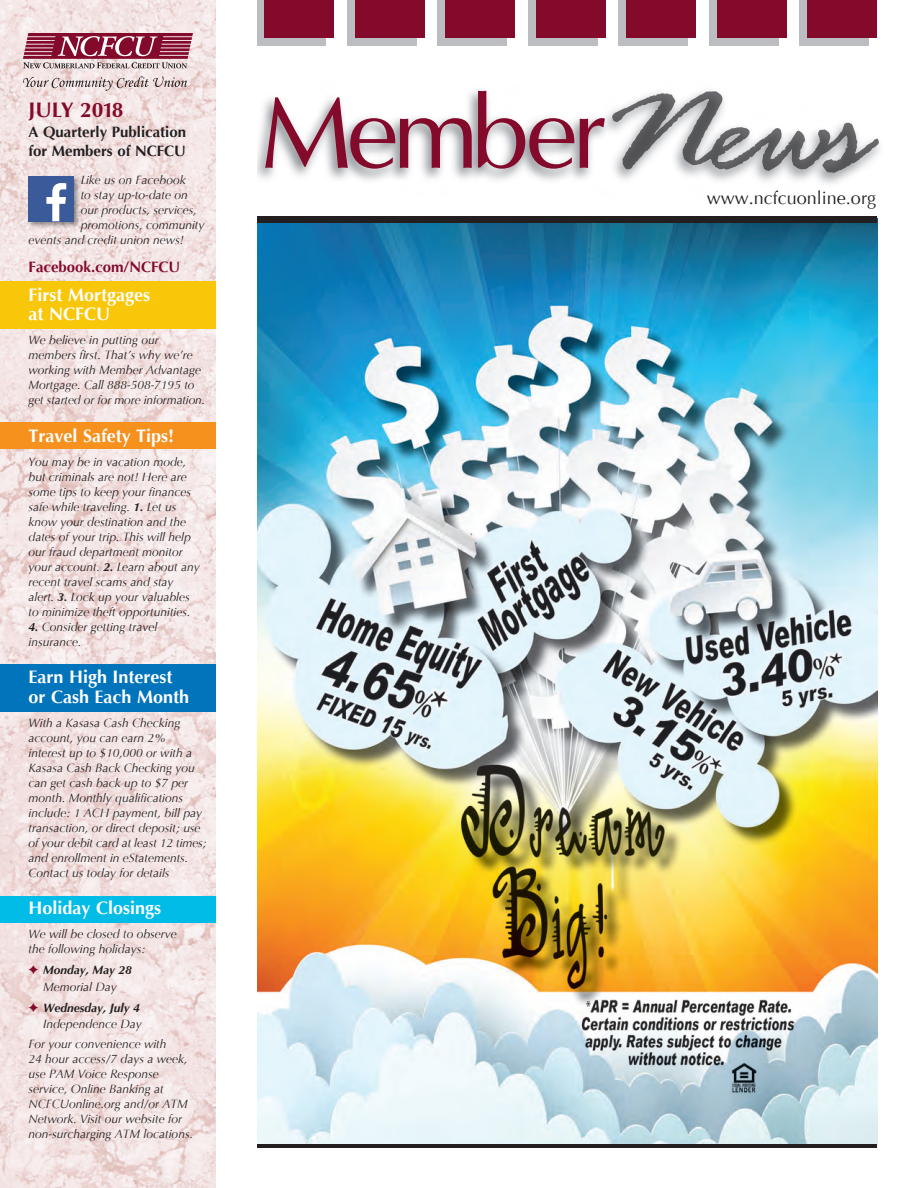
<style>
.page{position:relative;width:918px;height:1188px;background:#fff}
.page>*{position:absolute;margin:0;border:0;box-sizing:border-box;transform-origin:0 0}
.t1{font:700 21px "Optima LT Pro";letter-spacing:-.025em;color:#830a2b}
.sidebar_header{font:700 18px/19.5px "Optima LT Pro";color:#fff}
.t2{font:18px "Optima LT Pro";color:#231f20}
.t3{font:700 15px/19.5px "Optima LT Pro";color:#231f20}
.t4{font:700 15px "Optima LT Pro";color:#830a2b}
.sidebar{font:italic 12px/15px "Optima LT Pro";color:#231f20}
.sidebar-2{font:italic 700 12px/16.5px "Optima LT Pro";color:#231f20}
.s1{font-weight:700}
.s2{font-weight:400}
</style>
<div class="page">
<img style="left:257px;top:223px;width:621px;height:921px">
<img style="left:0;top:0;width:216px;height:1188px">
<hr style="left:256px;top:1144px;width:622px;height:4px;background:#231f20">
<img style="left:257px;top:90px;width:623px;height:94px">
<div style="left:256px;top:0;width:70px;height:46px;background:#bcbdc0"></div>
<div style="left:264px;top:0;width:70px;height:38px;background:#830a2b"></div>
<div style="left:347px;top:0;width:69px;height:46px;background:#bcbdc0"></div>
<div style="left:355px;top:0;width:69px;height:38px;background:#830a2b"></div>
<div style="left:438px;top:0;width:69px;height:46px;background:#bcbdc0"></div>
<div style="left:445px;top:0;width:70px;height:38px;background:#830a2b"></div>
<div style="left:528px;top:0;width:70px;height:46px;background:#bcbdc0"></div>
<div style="left:536px;top:0;width:69px;height:38px;background:#830a2b"></div>
<div style="left:619px;top:0;width:69px;height:46px;background:#bcbdc0"></div>
<div style="left:627px;top:0;width:69px;height:38px;background:#830a2b"></div>
<div style="left:709px;top:0;width:70px;height:46px;background:#bcbdc0"></div>
<div style="left:717px;top:0;width:70px;height:38px;background:#830a2b"></div>
<div style="left:800px;top:0;width:69px;height:46px;background:#bcbdc0"></div>
<div style="left:808px;top:0;width:69px;height:38px;background:#830a2b"></div>
<svg style="left:265px;top:97px;width:207px;height:72px"></svg>
<svg style="left:478px;top:91px;width:127px;height:78px"></svg>
<img style="left:612px;top:91px;width:267px;height:82px">
<div style="left:256px;top:217px;width:622px;height:6px;background:#231f20"></div>
<div style="left:0;top:664px;width:216px;height:47px;background:#0174bc"></div>
<div style="left:0;top:896px;width:216px;height:27px;background:#02bce8"></div>
<svg style="left:23px;top:33px;width:170px;height:35px;background:#aa6274"></svg>
<svg style="left:23px;top:76px;width:164px;height:15px;background:#d1c2c1"></svg>
<div style="left:0;top:282px;width:216px;height:47px;background:#f9c709"></div>
<div style="left:0;top:422px;width:216px;height:27px;background:#f6911e"></div>
<div style="left:26px;top:174px;width:55px;height:56px;background:#231f20;opacity:.5"></div>
<div style="left:28px;top:176px;width:45px;height:45px;background:#3b5a9a"></div>
<svg style="left:46px;top:183px;width:20px;height:38px"></svg>
<svg style="left:29px;top:965px;width:9px;height:10px"></svg>
<svg style="left:29px;top:1003px;width:9px;height:9px"></svg>
<p class="t1" style="left:28px;top:97px;width:97px">JULY 2018</p>
<p class="t3" style="left:28px;top:122px;width:159px">A Quarterly Publication for Members of NCFCU</p>
<p class="sidebar" style="left:81px;top:172px;width:107px">Like us on Facebook</p>
<p class="sidebar" style="left:81px;top:187px;width:109px">to stay up-to-date on</p>
<p class="sidebar" style="left:81px;top:202px;width:118px">our products, services,</p>
<p class="sidebar" style="left:81px;top:217px;width:125px">promotions, community</p>
<p class="sidebar" style="left:28px;top:232px;width:157px">events and credit union news!</p>
<p class="t4" style="left:28px;top:258px;width:153px">Facebook.com/NCFCU</p>
<p class="sidebar_header" style="left:28px;top:285px;width:123px">First Mortgages at NCFCU</p>
<p class="sidebar" style="left:28px;top:333px;width:178px">We believe in putting our members first. That’s why we’re working with Member Advantage<br>Mortgage. Call 888-508-7195 to get started or for more information.</p>
<p class="sidebar_header" style="left:28px;top:426px;width:147px">Travel Safety Tips!</p>
<p class="sidebar" style="left:28px;top:454px;width:173px">You may be in vacation mode, but criminals are not! Here are some tips to keep your finances safe while traveling. <span class="s1">1.</span> Let us know your destination and the dates of your trip. This will help our fraud department monitor your account. <span class="s1">2.</span> Learn about any recent travel scams and stay alert. <span class="s1">3.</span> Lock up your valuables to minimize theft opportunities.</p>
<p class="sidebar" style="left:28px;top:619px;width:130px"><span class="s1">4.</span> Consider getting travel insurance.</p>
<p class="sidebar_header" style="left:28px;top:667px;width:162px">Earn High Interest or Cash Each Month</p>
<p class="sidebar" style="left:28px;top:715px;width:180px">With a Kasasa Cash Checking account, you can earn 2%<br>interest up to $10,000 or with a<br>Kasasa Cash Back Checking you can get cash back up to $7 per month. Monthly qualifications include: 1 ACH payment, bill pay transaction, or direct deposit; use of your debit card at least 12 times; and enrollment in eStatements.<br>Contact us today for details</p>
<p class="sidebar_header" style="left:28px;top:898px;width:134px">Holiday Closings</p>
<p class="sidebar" style="left:28px;top:927px;width:150px">We will be closed to observe the following holidays:</p>
<p class="sidebar-2" style="left:43px;top:962px;width:90px">Monday, May 28<br><span class="s2">Memorial Day</span></p>
<p class="sidebar-2" style="left:43px;top:999px;width:100px">Wednesday, July 4<br><span class="s2">Independence Day</span></p>
<p class="sidebar" style="left:29px;top:1036px;width:166px">For your convenience with<br>24 hour access/7 days a week, use PAM Voice Response service, Online Banking at<br>NCFCUonline.org and/or ATM<br>Network. Visit our website for non-surcharging ATM locations.</p>
<p class="t2" style="left:707px;top:186px;width:171px">www.ncfcuonline.org</p>
</div>
